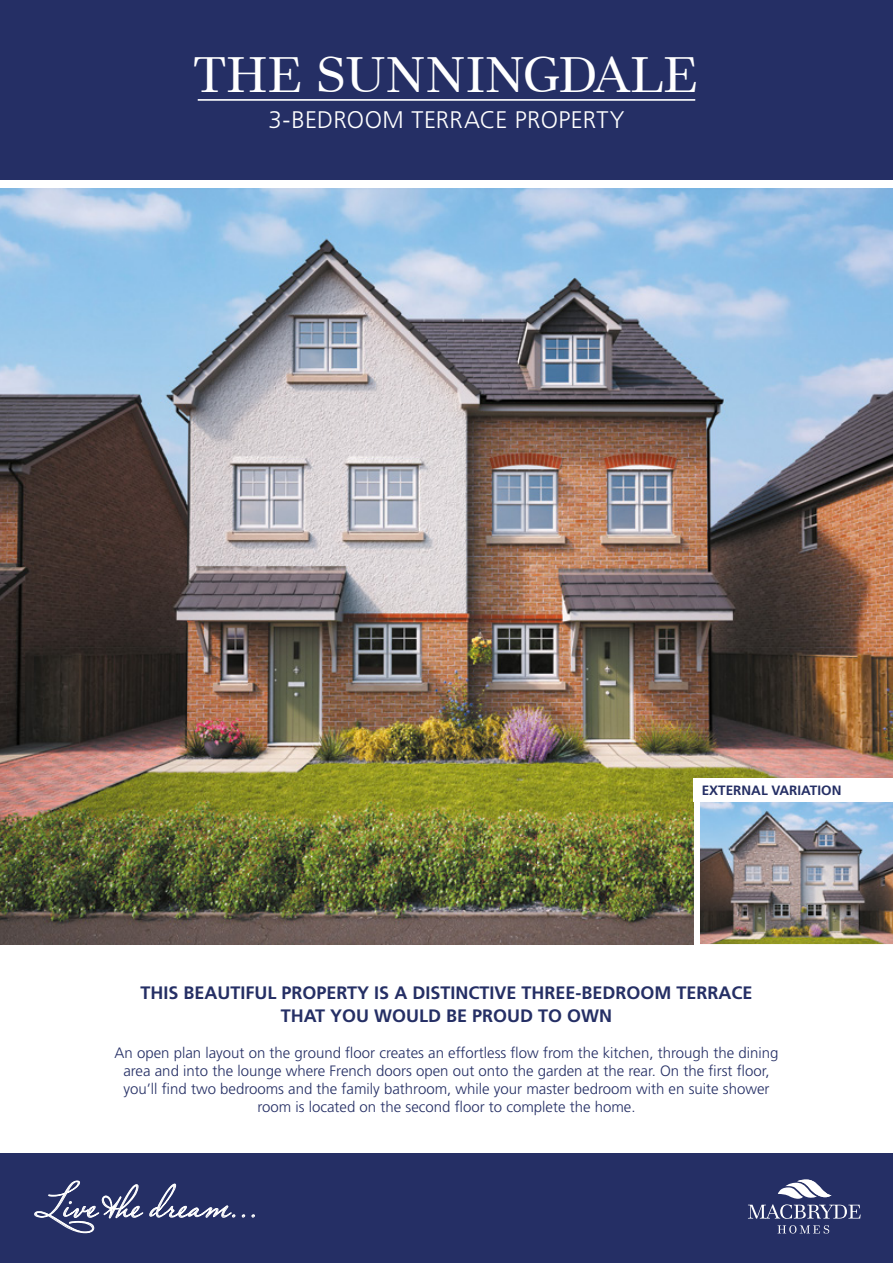
<style>
.page{position:relative;width:893px;height:1263px;background:#fff}
.page>*{position:absolute;margin:0;border:0;box-sizing:border-box;transform-origin:0 0}
.t1{font:49.5px "Modern 880 BT";letter-spacing:.005em;color:#fff}
.t2{font:45px "Miss Le Gatees";color:#fff}
.t3{font:300 24px "Frutiger";letter-spacing:.015em;color:#fff}
.t4{font:700 18px/22.5px "Frutiger";color:#252f65;text-align:center}
.t5{font:300 15px/18px "Frutiger";color:#252f65;text-align:center}
.t6{font:700 13.5px "Frutiger";color:#252f65}
</style>
<div class="page">
<div style="left:0;top:0;width:893px;height:179px;background:#252f65"></div>
<div style="left:0;top:1153px;width:893px;height:110px;background:#252f65"></div>
<svg style="left:777px;top:1225px;width:52px;height:8px"></svg>
<svg style="left:748px;top:1179px;width:113px;height:40px"></svg>
<svg style="left:34px;top:1180px;width:109px;height:53px"></svg>
<svg style="left:149px;top:1184px;width:87px;height:34px"></svg>
<svg style="left:242px;top:1214px;width:3px;height:4px"></svg>
<svg style="left:251px;top:1214px;width:4px;height:4px"></svg>
<hr style="left:198px;top:99px;width:497px;height:2px;background:#fff">
<img style="left:0;top:189px;width:893px;height:755px">
<img style="left:694px;top:802px;width:199px;height:143px">
<div style="left:694px;top:778px;width:199px;height:24px;background:#fff"></div>
<h1 class="t1" style="left:194px;top:44px;width:507px">THE SUNNINGDALE</h1>
<h3 class="t3" style="left:269px;top:106px;width:357px">3-BEDROOM TERRACE PROPERTY</h3>
<p class="t6" style="left:702px;top:782px;width:141px">EXTERNAL VARIATION</p>
<p class="t4" style="left:141px;top:982px;width:613px">THIS BEAUTIFUL PROPERTY IS A DISTINCTIVE THREE-BEDROOM TERRACE<br>THAT YOU WOULD BE PROUD TO OWN</p>
<p class="t5" style="left:115px;top:1044px;width:665px">An open plan layout on the ground floor creates an effortless flow from the kitchen, through the dining area and into the lounge where French doors open out onto the garden at the rear. On the first floor, you’ll find two bedrooms and the family bathroom, while your master bedroom with en suite shower room is located on the second floor to complete the home.</p>
<h2 class="t2" style="left:39px;top:1174px;width:223px">Live the dream...</h2>
</div>
